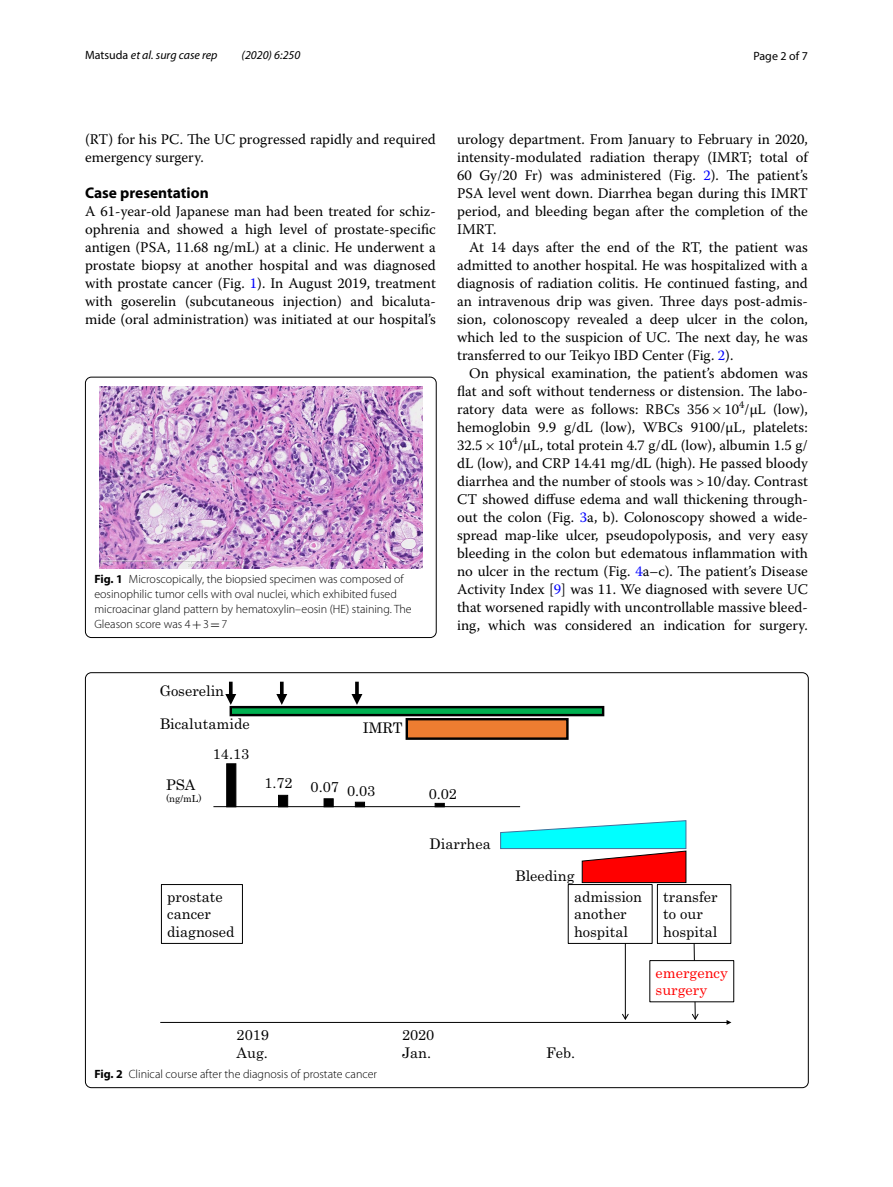
<style>
.page{position:relative;width:893px;height:1187px;background:#fff}
.page>*{position:absolute;margin:0;border:0;box-sizing:border-box;transform-origin:0 0}
.t1{font:700 15.45px "Myriad Pro";color:#000}
.t2{font:14.7px/18px "Warnock Pro";color:#000;text-align:justify}
.t3{font:14.55px/17.5px "Century";color:#000}
.t4{font:14.55px/17.5px "Century";color:#f00}
.t5{font:300 12px/15px "Myriad Pro";color:#000}
.t6{font:italic 12px "Myriad Pro";color:#000}
.t7{font:12px "Myriad Pro";color:#000}
.t8{font:9.75px "Century";color:#000}
.s1{font-style:normal}
.s2{color:#00f}
.s3{font-weight:700}
.s4{font-family:"MTSY";font-weight:400}
.s5{font-family:"MTSY"}
</style>
<div class="page">
<img style="left:99px;top:386px;width:323px;height:182px">
<div style="left:85px;top:377px;width:351px;height:260px;border:1px solid #000;border-radius:6px"></div>
<svg style="left:692px;top:943px;width:7px;height:77px"></svg>
<hr style="left:160px;top:1022px;width:567px;height:1px;background:#000">
<svg style="left:727px;top:1020px;width:4px;height:4px"></svg>
<div style="left:161px;top:884px;width:82px;height:59px;border:1px solid #000"></div>
<div style="left:230px;top:706px;width:374px;height:10px;background:#00b050;border:2px solid #000"></div>
<div style="left:406px;top:718px;width:163px;height:21px;background:#ed7d31;border:2px solid #000"></div>
<svg style="left:500px;top:820px;width:187px;height:63px"></svg>
<div style="left:568px;top:884px;width:84px;height:59px;border:1px solid #000"></div>
<div style="left:657px;top:884px;width:74px;height:59px;border:1px solid #000"></div>
<div style="left:649px;top:960px;width:85px;height:42px;background:#fff;border:1px solid #000"></div>
<hr style="left:625px;top:943px;width:1px;height:76px;background:#000">
<svg style="left:622px;top:1013px;width:7px;height:7px"></svg>
<svg style="left:229px;top:681px;width:4px;height:13px"></svg>
<svg style="left:225px;top:694px;width:11px;height:11px"></svg>
<svg style="left:280px;top:681px;width:4px;height:13px"></svg>
<svg style="left:276px;top:694px;width:11px;height:11px"></svg>
<svg style="left:355px;top:681px;width:4px;height:13px"></svg>
<svg style="left:351px;top:694px;width:11px;height:11px"></svg>
<hr style="left:213px;top:806px;width:307px;height:1px;background:#000">
<div style="left:226px;top:763px;width:10px;height:44px;background:#000;border:1px solid #000"></div>
<div style="left:278px;top:794px;width:10px;height:13px;background:#000;border:1px solid #000"></div>
<div style="left:324px;top:798px;width:10px;height:9px;background:#000;border:1px solid #000"></div>
<svg style="left:355px;top:801px;width:10px;height:5px"></svg>
<svg style="left:435px;top:802px;width:10px;height:4px"></svg>
<p class="t6" style="left:85px;top:48px;width:134px"><span class="s1">Matsuda</span> et al. surg case rep</p>
<p class="t6" style="left:242px;top:48px;width:60px">(2020) 6:250</p>
<p class="t7" style="left:753px;top:48px;width:56px">Page 2 of 7</p>
<p class="t2" style="left:85px;top:130px;width:352px">(RT) for his PC. The UC progressed rapidly and required emergency surgery.</p>
<p class="t1" style="left:85px;top:182px;width:125px">Case presentation</p>
<p class="t2" style="left:85px;top:202px;width:352px">A 61-year-old Japanese man had been treated for schiz&shy;ophrenia and showed a high level of prostate-specific antigen (PSA, 11.68 ng/mL) at a clinic. He underwent a prostate biopsy at another hospital and was diagnosed with prostate cancer (Fig. <span class="s2">1</span>). In August 2019, treatment with goserelin (subcutaneous injection) and bicaluta&shy;mide (oral administration) was initiated at our hospital’s</p>
<p class="t5" style="left:94px;top:572px;width:319px"><span class="s3">Fig. 1</span> Microscopically, the biopsied specimen was composed of eosinophilic tumor cells with oval nuclei, which exhibited fused microacinar gland pattern by hematoxylin–eosin (HE) staining. The Gleason score was 4<span class="s4">+</span>3<span class="s4">=</span>7</p>
<p class="t3" style="left:160px;top:680px;width:66px">Goserelin</p>
<p class="t3" style="left:160px;top:713px;width:91px">Bicalutamide</p>
<p class="t3" style="left:213px;top:743px;width:38px">14.13</p>
<p class="t3" style="left:363px;top:718px;width:41px">IMRT</p>
<p class="t2" style="left:457px;top:130px;width:352px">urology department. From January to February in 2020, intensity-modulated radiation therapy (IMRT; total of 60 Gy/20 Fr) was administered (Fig. <span class="s2">2</span>). The patient’s PSA level went down. Diarrhea began during this IMRT period, and bleeding began after the completion of the IMRT.</p>
<p class="t2" style="left:457px;top:238px;width:352px;text-indent:12px">At 14 days after the end of the RT, the patient was admitted to another hospital. He was hospitalized with a diagnosis of radiation colitis. He continued fasting, and an intravenous drip was given. Three days post-admis&shy;sion, colonoscopy revealed a deep ulcer in the colon, which led to the suspicion of UC. The next day, he was transferred to our Teikyo IBD Center (Fig. <span class="s2">2</span>).</p>
<p class="t2" style="left:457px;top:364px;width:352px;text-indent:12px">On physical examination, the patient’s abdomen was flat and soft without tenderness or distension. The labo&shy;ratory data were as follows: RBCs 356<span class="s5">×</span>10<sup>4</sup>/μL (low), hemoglobin 9.9 g/dL (low), WBCs 9100/μL, platelets:<br>32.5<span class="s5">×</span>10<sup>4</sup>/μL, total protein 4.7 g/dL (low), albumin 1.5 g/ dL (low), and CRP 14.41 mg/dL (high). He passed bloody diarrhea and the number of stools was &gt;10/day. Contrast CT showed diffuse edema and wall thickening through&shy;out the colon (Fig. <span class="s2">3</span>a, b). Colonoscopy showed a wide&shy;spread map-like ulcer, pseudopolyposis, and very easy bleeding in the colon but edematous inflammation with no ulcer in the rectum (Fig. <span class="s2">4</span>a–c). The patient’s Disease Activity Index [<span class="s2">9</span>] was 11. We diagnosed with severe UC that worsened rapidly with uncontrollable massive bleed&shy;ing, which was considered an indication for surgery.</p>
<p class="t3" style="left:166px;top:774px;width:31px">PSA</p>
<p class="t8" style="left:166px;top:790px;width:37px">(ng/mL)</p>
<p class="t3" style="left:167px;top:886px;width:69px">prostate cancer diagnosed</p>
<p class="t3" style="left:264px;top:776px;width:113px">1.72 0.07 0.03</p>
<p class="t3" style="left:429px;top:783px;width:30px">0.02</p>
<p class="t3" style="left:429px;top:833px;width:63px">Diarrhea</p>
<p class="t3" style="left:237px;top:1024px;width:34px">2019<br>Aug.</p>
<p class="t3" style="left:402px;top:1024px;width:34px">2020<br>Jan.</p>
<p class="t5" style="left:94px;top:1066px;width:284px"><span class="s3">Fig. 2</span> Clinical course after the diagnosis of prostate cancer</p>
<p class="t3" style="left:574px;top:863px;width:70px;line-height:21px;text-indent:-59px">Bleeding admission</p>
<p class="t3" style="left:574px;top:904px;width:56px">another hospital</p>
<p class="t3" style="left:663px;top:886px;width:56px">transfer to our hospital</p>
<p class="t4" style="left:656px;top:962px;width:74px">emergency surgery</p>
<p class="t3" style="left:546px;top:1042px;width:31px">Feb.</p>
</div>
